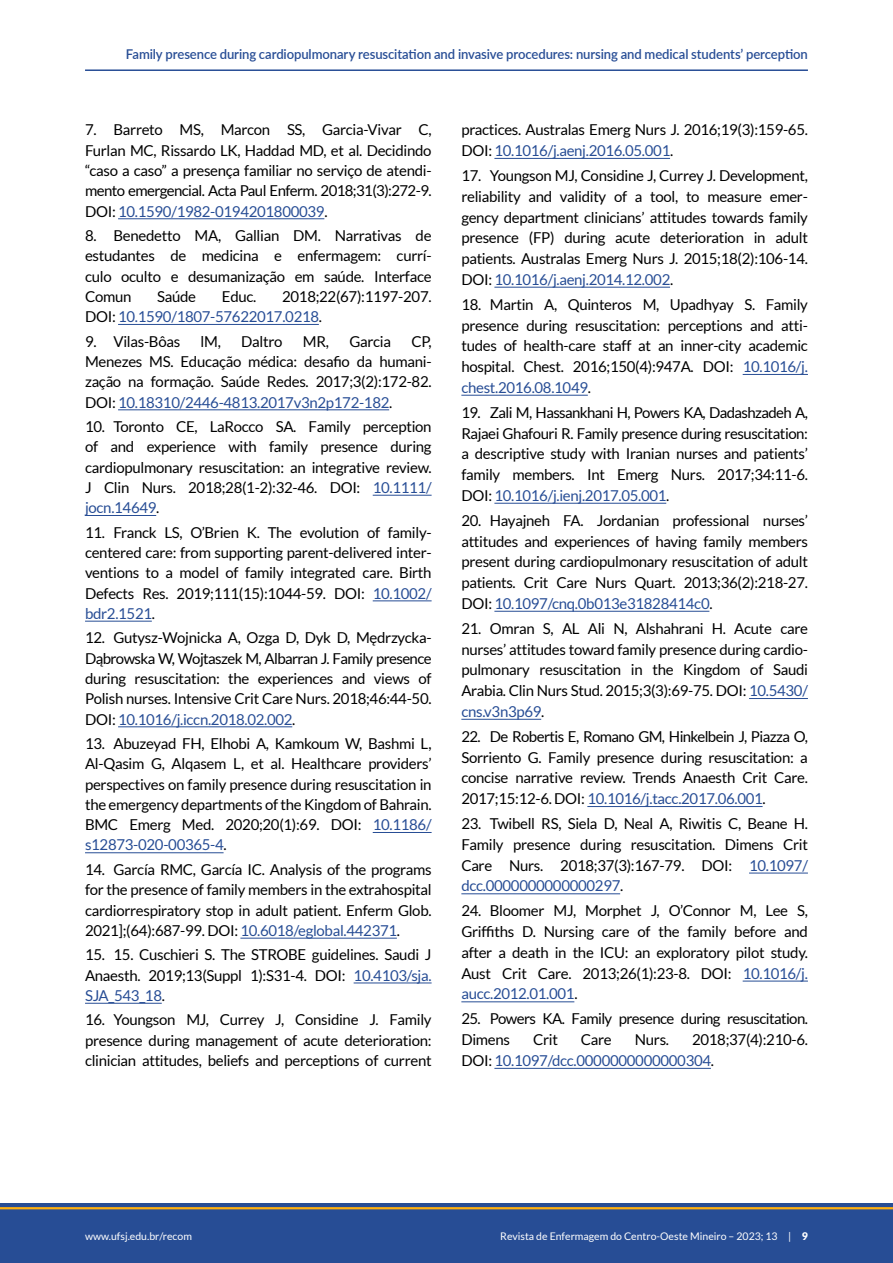
<style>
.page{position:relative;width:893px;height:1263px;background:#fff}
.page>*{position:absolute;margin:0;border:0;box-sizing:border-box;transform-origin:0 0}
.t1{font:15px/20.2px "Lato";letter-spacing:-.02em;color:#000;text-align:justify}
.t2{font:15px/20.7px "Lato";letter-spacing:-.04em;color:#000}
.t3{font:15px/20.7px "Lato";letter-spacing:-.02em;color:#274d95}
.t4{font:600 13.5px "Lato";letter-spacing:-.01em;color:#274d95}
.t5{font:10.5px "Lato";color:#fff}
.s1{color:#274d95}
.s2{color:#000}
.s3{font-weight:900}
</style>
<div class="page">
<div style="left:0;top:1203px;width:893px;height:60px;background:#274d95"></div>
<hr style="left:0;top:1207px;width:893px;height:2px;background:#ffb011">
<hr style="left:85px;top:69px;width:723px;height:2px;background:#274d95">
<hr style="left:118px;top:218px;width:206px;height:1px;background:#274d95">
<hr style="left:118px;top:324px;width:201px;height:1px;background:#274d95">
<hr style="left:118px;top:409px;width:271px;height:1px;background:#274d95">
<hr style="left:373px;top:495px;width:59px;height:1px;background:#274d95">
<hr style="left:85px;top:515px;width:71px;height:1px;background:#274d95">
<hr style="left:373px;top:600px;width:59px;height:1px;background:#274d95">
<hr style="left:85px;top:621px;width:67px;height:1px;background:#274d95">
<hr style="left:118px;top:726px;width:174px;height:1px;background:#274d95">
<hr style="left:373px;top:832px;width:59px;height:1px;background:#274d95">
<hr style="left:85px;top:852px;width:139px;height:1px;background:#274d95">
<hr style="left:240px;top:938px;width:157px;height:1px;background:#274d95">
<hr style="left:354px;top:982px;width:78px;height:1px;background:#274d95">
<hr style="left:85px;top:1003px;width:77px;height:1px;background:#274d95">
<hr style="left:494px;top:158px;width:176px;height:1px;background:#274d95">
<hr style="left:494px;top:287px;width:176px;height:1px;background:#274d95">
<hr style="left:743px;top:374px;width:65px;height:1px;background:#274d95">
<hr style="left:461px;top:395px;width:127px;height:1px;background:#274d95">
<hr style="left:494px;top:503px;width:172px;height:1px;background:#274d95">
<hr style="left:494px;top:611px;width:215px;height:1px;background:#274d95">
<hr style="left:749px;top:698px;width:59px;height:1px;background:#274d95">
<hr style="left:461px;top:719px;width:80px;height:1px;background:#274d95">
<hr style="left:587px;top:806px;width:176px;height:1px;background:#274d95">
<hr style="left:749px;top:873px;width:59px;height:1px;background:#274d95">
<hr style="left:461px;top:893px;width:159px;height:1px;background:#274d95">
<hr style="left:743px;top:981px;width:65px;height:1px;background:#274d95">
<hr style="left:461px;top:1001px;width:113px;height:1px;background:#274d95">
<hr style="left:494px;top:1068px;width:217px;height:1px;background:#274d95">
<p class="t4" style="left:126px;top:44px;width:684px">Family presence during cardiopulmonary resuscitation and invasive procedures: nursing and medical students’ perception</p>
<p class="t1" style="left:85px;top:120px;width:348px">7. Barreto MS, Marcon SS, Garcia-Vivar C, Furlan MC, Rissardo LK, Haddad MD, et al. Decidindo “caso a caso” a presença familiar no serviço de atendi&shy;mento emergencial. Acta Paul Enferm. 2018;31(3):272-9.<br>DOI: <span class="s1">10.1590/1982-0194201800039</span>.</p>
<p class="t1" style="left:85px;top:225px;width:348px">8. Benedetto MA, Gallian DM. Narrativas de estudantes de medicina e enfermagem: currí&shy;culo oculto e desumanização em saúde. Interface Comun</p>
<p class="t1" style="left:85px;top:286px;width:348px;text-indent:197px">2018;22(67):1197-207.<br>DOI: <span class="s1">10.1590/1807-57622017.0218</span>.</p>
<p class="t1" style="left:85px;top:331px;width:97px">9. Vilas-Bôas</p>
<p class="t1" style="left:201px;top:331px;width:22px">lM,</p>
<p class="t1" style="left:241px;top:331px;width:43px">Daltro</p>
<p class="t1" style="left:303px;top:331px;width:28px">MR,</p>
<p class="t1" style="left:349px;top:331px;width:43px">Garcia</p>
<p class="t1" style="left:157px;top:286px;width:40px">Saúde</p>
<p class="t1" style="left:222px;top:286px;width:36px">Educ.</p>
<p class="t1" style="left:85px;top:331px;width:348px;text-indent:326px">CP, Menezes MS. Educação médica: desafio da humani&shy;zação na formação. Saúde Redes. 2017;3(2):172-82.<br>DOI: <span class="s1">10.18310/2446-4813.2017v3n2p172-182</span>.</p>
<p class="t1" style="left:85px;top:416px;width:348px">10. Toronto CE, LaRocco SA. Family perception of and experience with family presence during cardiopulmonary resuscitation: an integrative review.<br>J Clin Nurs. 2018;28(1-2):32-46. DOI: <span class="s1">10.1111/ jocn.14649</span>.</p>
<p class="t1" style="left:85px;top:522px;width:348px">11. Franck LS, O’Brien K. The evolution of family&shy;centered care: from supporting parent-delivered inter&shy;ventions to a model of family integrated care. Birth Defects Res. 2019;111(15):1044-59. DOI: <span class="s1">10.1002/ bdr2.1521</span>.</p>
<p class="t1" style="left:85px;top:628px;width:348px">12. Gutysz-Wojnicka A, Ozga D, Dyk D, Mędrzycka-Dąbrowska W, Wojtaszek M, Albarran J. Family presence during resuscitation: the experiences and views of Polish nurses. Intensive Crit Care Nurs. 2018;46:44-50.<br>DOI: <span class="s1">10.1016/j.iccn.2018.02.002</span>.</p>
<p class="t1" style="left:85px;top:733px;width:348px">13. Abuzeyad FH, Elhobi A, Kamkoum W, Bashmi L, Al-Qasim G, Alqasem L, et al. Healthcare providers’ perspectives on family presence during resuscitation in the emergency departments of the Kingdom of Bahrain.<br>BMC Emerg Med. 2020;20(1):69. DOI: <span class="s1">10.1186/ s12873-020-00365-4</span>.</p>
<p class="t1" style="left:85px;top:859px;width:348px">14. García RMC, García IC. Analysis of the programs for the presence of family members in the extrahospital cardiorrespiratory stop in adult patient. Enferm Glob.<br>2021];(64):687-99. DOI: <span class="s1">10.6018/eglobal.442371</span>.</p>
<p class="t1" style="left:85px;top:945px;width:348px">15. 15. Cuschieri S. The STROBE guidelines. Saudi J Anaesth. 2019;13(Suppl 1):S31-4. DOI: <span class="s1">10.4103/sja.<br>SJA_543_18</span>.</p>
<p class="t1" style="left:85px;top:1010px;width:348px">16. Youngson MJ, Currey J, Considine J. Family presence during management of acute deterioration: clinician attitudes, beliefs and perceptions of current</p>
<p class="t1" style="left:461px;top:120px;width:348px;line-height:20.7px">practices. Australas Emerg Nurs J. 2016;19(3):159-65.<br>DOI: <span class="s1">10.1016/j.aenj.2016.05.001</span>.</p>
<p class="t1" style="left:461px;top:165px;width:348px;line-height:20.7px">17. Youngson MJ, Considine J, Currey J. Development, reliability and validity of a tool, to measure emer&shy;gency department clinicians’ attitudes towards family presence (FP) during acute deterioration in adult patients. Australas Emerg Nurs J. 2015;18(2):106-14.<br>DOI: <span class="s1">10.1016/j.aenj.2014.12.002</span>.</p>
<p class="t1" style="left:461px;top:294px;width:348px;line-height:20.7px">18. Martin A, Quinteros M, Upadhyay S. Family presence during resuscitation: perceptions and atti&shy;tudes of health-care staff at an inner-city academic hospital. Chest. 2016;150(4):947A. DOI: <span class="s1">10.1016/j. chest.2016.08.1049</span>.</p>
<p class="t1" style="left:461px;top:402px;width:348px;line-height:20.7px">19. Zali M, Hassankhani H, Powers KA, Dadashzadeh A, Rajaei Ghafouri R. Family presence during resuscitation: a descriptive study with Iranian nurses and patients’ family members. Int Emerg Nurs. 2017;34:11-6.<br>DOI: <span class="s1">10.1016/j.ienj.2017.05.001</span>.</p>
<p class="t1" style="left:461px;top:510px;width:348px;line-height:20.7px">20. Hayajneh FA. Jordanian professional nurses’ attitudes and experiences of having family members present during cardiopulmonary resuscitation of adult patients. Crit Care Nurs Quart. 2013;36(2):218-27.<br>DOI: <span class="s1">10.1097/cnq.0b013e31828414c0</span>.</p>
<p class="t1" style="left:461px;top:618px;width:348px;line-height:20.7px">21. Omran S, AL Ali N, Alshahrani H. Acute care nurses’ attitudes toward family presence during cardio&shy;pulmonary resuscitation in the Kingdom of Saudi Arabia. Clin Nurs Stud. 2015;3(3):69-75. DOI: <span class="s1">10.5430/ cns.v3n3p69</span>.</p>
<p class="t1" style="left:461px;top:726px;width:348px;line-height:20.7px">22. De Robertis E, Romano GM, Hinkelbein J, Piazza O, Sorriento G. Family presence during resuscitation: a concise narrative review. Trends Anaesth Crit Care.<br>2017;15:12-6. DOI: <span class="s1">10.1016/j.tacc.2017.06.001</span>.</p>
<p class="t1" style="left:461px;top:813px;width:348px;line-height:20.7px">23. Twibell RS, Siela D, Neal A, Riwitis C, Beane H.<br>Family presence during resuscitation. Dimens Crit Care Nurs. 2018;37(3):167-79. DOI: <span class="s1">10.1097/ dcc.0000000000000297</span>.</p>
<p class="t1" style="left:461px;top:900px;width:348px;line-height:20.7px">24. Bloomer MJ, Morphet J, O’Connor M, Lee S, Griffiths D. Nursing care of the family before and after a death in the ICU: an exploratory pilot study.<br>Aust Crit Care. 2013;26(1):23-8. DOI: <span class="s1">10.1016/j. aucc.2012.01.001</span>.</p>
<p class="t2" style="left:461px;top:1008px;width:348px">25. Powers KA. Family presence during resuscitation.<br>Dimens</p>
<p class="t3" style="left:461px;top:1029px;width:348px;text-indent:231px"><span class="s2">2018;37(4):210-6.<br>DOI:</span> 10.1097/dcc.0000000000000304<span class="s2">.</span></p>
<p class="t1" style="left:533px;top:1029px;width:26px">Crit</p>
<p class="t1" style="left:581px;top:1029px;width:32px">Care</p>
<p class="t1" style="left:635px;top:1029px;width:36px">Nurs.</p>
<p class="t5" style="left:85px;top:1230px;width:108px">www.ufsj.edu.br/recom</p>
<p class="t5" style="left:500px;top:1230px;width:309px">Revista de Enfermagem do Centro-Oeste Mineiro – 2023; 13 | <span class="s3">9</span></p>
</div>
